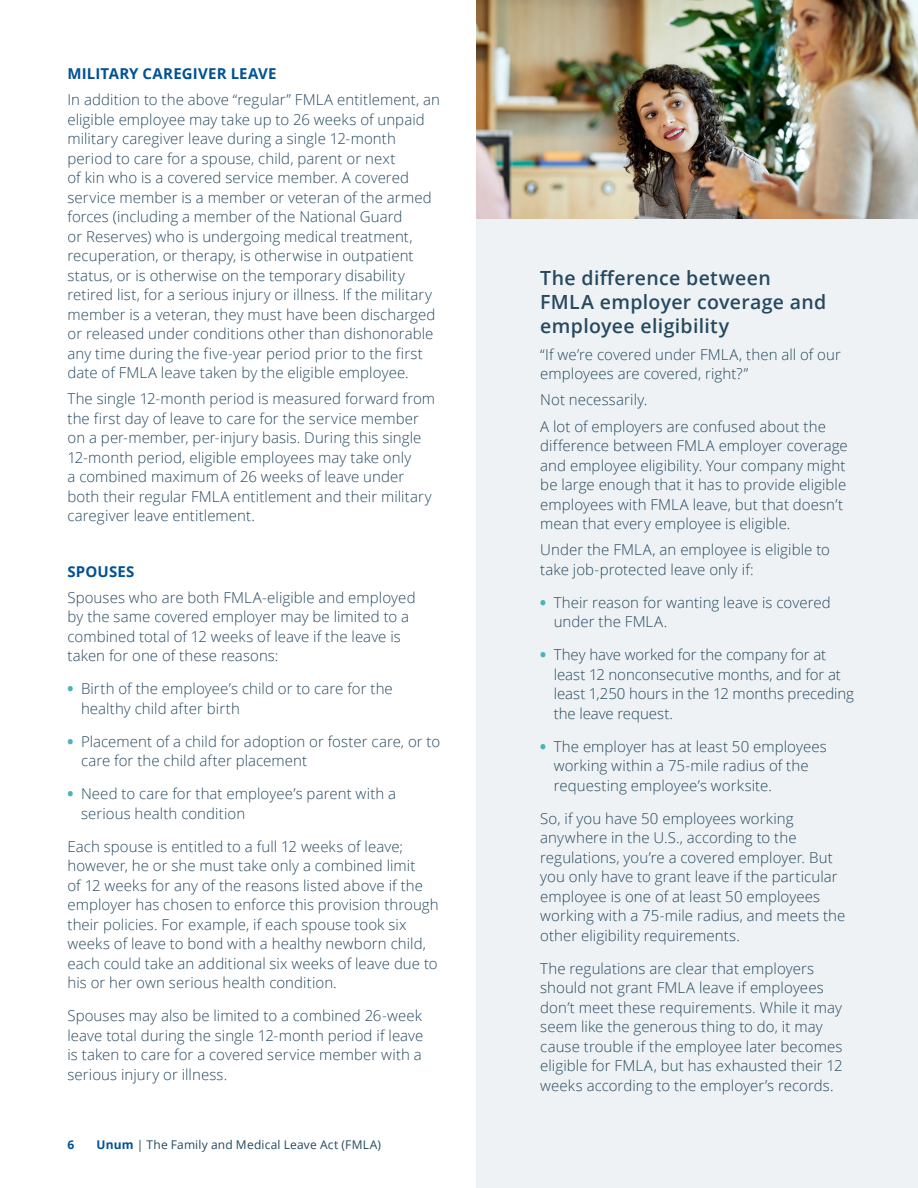
<style>
.page{position:relative;width:918px;height:1188px;background:#fff}
.page>*{position:absolute;margin:0;border:0;box-sizing:border-box;transform-origin:0 0}
.t1{font:600 19.5px/24px "Open Sans";letter-spacing:.015em;color:#26495f}
.t2{font:300 15px/19.5px "Open Sans";letter-spacing:.005em;color:#26495f}
.t3{font:700 15px "Open Sans";letter-spacing:.015em;color:#005295}
.t4{font:12px "Open Sans";letter-spacing:.015em;color:#26495f}
.t5{font:700 12px "Open Sans";color:#015294}
.s1{font-weight:800;color:#47b4bc}
.s2{font-weight:700;color:#015294}
.s3{color:#25495f}
</style>
<div class="page">
<div style="left:476px;top:218px;width:442px;height:970px;background:#eef2f4"></div>
<img style="left:476px;top:0;width:442px;height:218px">
<p class="t3" style="left:68px;top:63px;width:211px">MILITARY CAREGIVER LEAVE</p>
<p class="t2" style="left:68px;top:90px;width:374px">In addition to the above “regular” FMLA entitlement, an eligible employee may take up to 26 weeks of unpaid military caregiver leave during a single 12-month period to care for a spouse, child, parent or next<br>of kin who is a covered service member. A covered service member is a member or veteran of the armed forces (including a member of the National Guard<br>or Reserves) who is undergoing medical treatment, recuperation, or therapy, is otherwise in outpatient status, or is otherwise on the temporary disability retired list, for a serious injury or illness. If the military member is a veteran, they must have been discharged or released under conditions other than dishonorable any time during the five-year period prior to the first date of FMLA leave taken by the eligible employee.</p>
<p class="t2" style="left:68px;top:389px;width:369px">The single 12-month period is measured forward from the first day of leave to care for the service member on a per-member, per-injury basis. During this single 12-month period, eligible employees may take only<br>a combined maximum of 26 weeks of leave under both their regular FMLA entitlement and their military caregiver leave entitlement.</p>
<p class="t3" style="left:68px;top:561px;width:69px">SPOUSES</p>
<p class="t2" style="left:68px;top:587px;width:350px">Spouses who are both FMLA-eligible and employed by the same covered employer may be limited to a combined total of 12 weeks of leave if the leave is taken for one of these reasons:</p>
<p class="t2" style="left:81px;top:679px;width:313px;text-indent:-14px"><span class="s1">•</span> Birth of the employee’s child or to care for the healthy child after birth</p>
<p class="t2" style="left:81px;top:731px;width:361px;text-indent:-14px"><span class="s1">•</span> Placement of a child for adoption or foster care, or to care for the child after placement</p>
<p class="t2" style="left:81px;top:784px;width:317px;text-indent:-14px"><span class="s1">•</span> Need to care for that employee’s parent with a serious health condition</p>
<p class="t2" style="left:68px;top:836px;width:373px">Each spouse is entitled to a full 12 weeks of leave; however, he or she must take only a combined limit<br>of 12 weeks for any of the reasons listed above if the employer has chosen to enforce this provision through their policies. For example, if each spouse took six weeks of leave to bond with a healthy newborn child, each could take an additional six weeks of leave due to his or her own serious health condition.</p>
<p class="t2" style="left:68px;top:1006px;width:358px;text-align:justify">Spouses may also be limited to a combined 26-week leave total during the single 12-month period if leave is taken to care for a covered service member with a serious injury or illness.</p>
<p class="t5" style="left:68px;top:1136px;width:8px">6</p>
<p class="t4" style="left:97px;top:1136px;width:286px"><span class="s2">Unum</span> <span class="s3">|</span> The Family and Medical Leave Act (FMLA)</p>
<h1 class="t1" style="left:540px;top:266px;width:287px">The difference between<br>FMLA employer coverage and employee eligibility</h1>
<p class="t2" style="left:540px;top:344px;width:302px">“If we’re covered under FMLA, then all of our employees are covered, right?”</p>
<p class="t2" style="left:540px;top:386px;width:287px;line-height:26.2px">Not necessarily.<br>A lot of employers are confused about the</p>
<p class="t2" style="left:540px;top:435px;width:309px">difference between FMLA employer coverage and employee eligibility. Your company might be large enough that it has to provide eligible employees with FMLA leave, but that doesn’t mean that every employee is eligible.</p>
<p class="t2" style="left:540px;top:540px;width:291px">Under the FMLA, an employee is eligible to take job-protected leave only if:</p>
<p class="t2" style="left:554px;top:592px;width:278px;text-indent:-14px"><span class="s1">•</span> Their reason for wanting leave is covered under the FMLA.</p>
<p class="t2" style="left:554px;top:645px;width:302px;text-indent:-14px"><span class="s1">•</span> They have worked for the company for at least 12 nonconsecutive months, and for at least 1,250 hours in the 12 months preceding the leave request.</p>
<p class="t2" style="left:554px;top:736px;width:275px;text-indent:-14px"><span class="s1">•</span> The employer has at least 50 employees working within a 75-mile radius of the requesting employee’s worksite.</p>
<p class="t2" style="left:540px;top:808px;width:307px">So, if you have 50 employees working anywhere in the U.S., according to the regulations, you’re a covered employer. But you only have to grant leave if the particular employee is one of at least 50 employees working with a 75-mile radius, and meets the other eligibility requirements.</p>
<p class="t2" style="left:540px;top:958px;width:304px">The regulations are clear that employers should not grant FMLA leave if employees don’t meet these requirements. While it may seem like the generous thing to do, it may cause trouble if the employee later becomes eligible for FMLA, but has exhausted their 12 weeks according to the employer’s records.</p>
</div>
